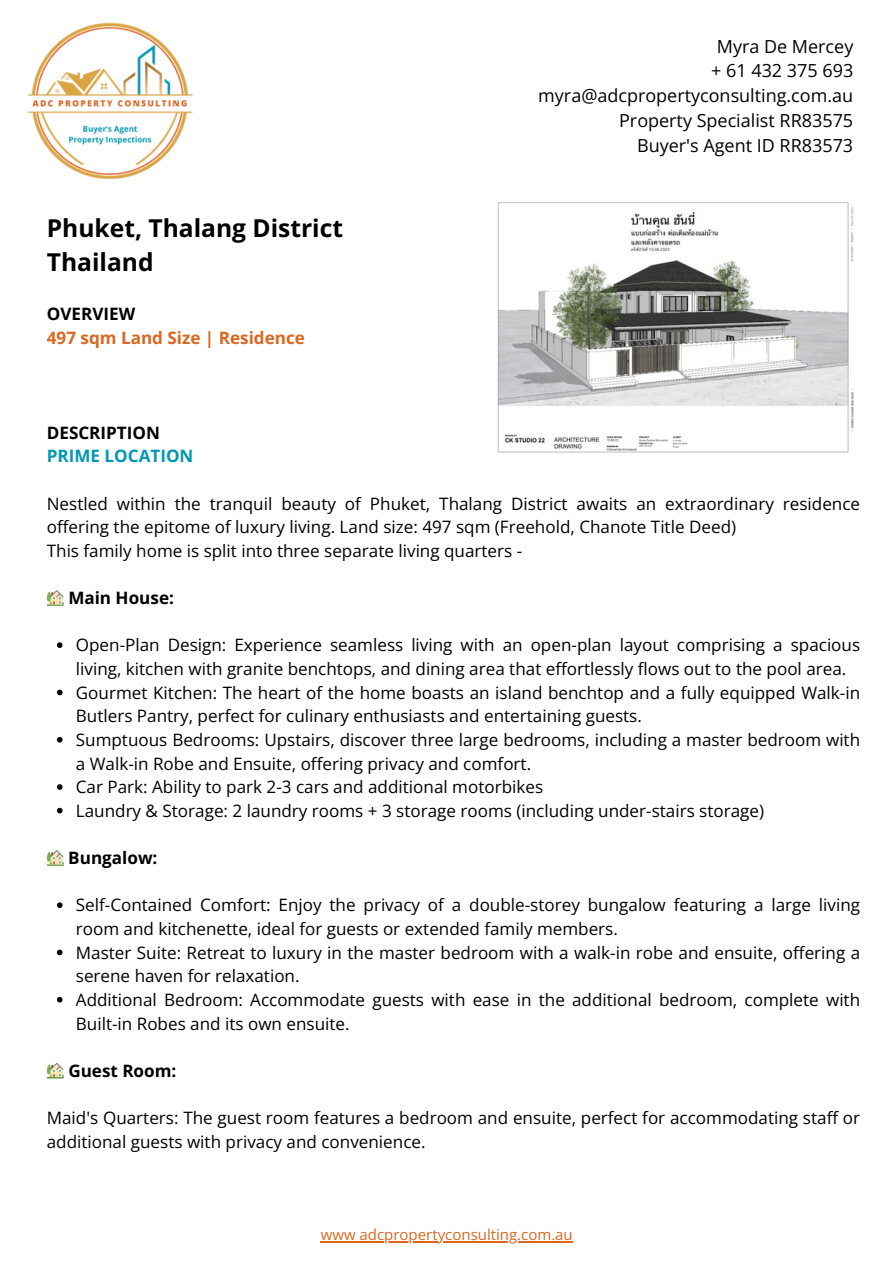
<style>
.page{position:relative;width:894px;height:1264px;background:#fff}
.page>*{position:absolute;margin:0;border:0;box-sizing:border-box;transform-origin:0 0}
.t1{font:700 24.6px/33.8px "Open Sans";color:#000}
.t2{font:18px/24.8px "Open Sans";color:#000;text-align:right}
.t3{font:17.1px/23.7px "Open Sans";color:#000}
.t4{font:700 17.1px/23.7px "Open Sans";color:#da6620}
.t5{font:700 17.1px "Open Sans";color:#000}
.t6{font:700 17.1px/23.7px "Open Sans";color:#0098b3}
.t7{font:15px "Open Sans";color:#da6620}
.s1{color:#000}
</style>
<div class="page">
<svg style="left:57px;top:642px;width:6px;height:6px"></svg>
<svg style="left:57px;top:689px;width:6px;height:6px"></svg>
<svg style="left:57px;top:737px;width:6px;height:5px"></svg>
<svg style="left:57px;top:784px;width:6px;height:5px"></svg>
<svg style="left:57px;top:807px;width:6px;height:6px"></svg>
<svg style="left:57px;top:902px;width:6px;height:6px"></svg>
<svg style="left:57px;top:949px;width:6px;height:6px"></svg>
<svg style="left:57px;top:996px;width:6px;height:6px"></svg>
<img style="left:27px;top:22px;width:166px;height:158px">
<img style="left:497px;top:202px;width:355px;height:251px">
<hr style="left:321px;top:1240px;width:251px;height:2px;background:#da6620">
<p class="t1" style="left:47px;top:211px;width:298px">Phuket, Thalang District<br>Thailand</p>
<h4 class="t4" style="left:47px;top:302px;width:259px"><span class="s1">OVERVIEW<br></span>497 sqm Land Size | Residence</h4>
<p class="t2" style="left:538px;top:33px;width:316px">Myra De Mercey<br>+ 61 432 375 693 myra@adcpropertyconsulting.com.au<br>Property Specialist RR83575<br>Buyer's Agent ID RR83573</p>
<h1 class="t6" style="left:47px;top:420px;width:148px"><span class="s1">DESCRIPTION<br></span>PRIME LOCATION</h1>
<h3 class="t3" style="left:47px;top:491px;width:814px">Nestled within the tranquil beauty of Phuket, Thalang District awaits an extraordinary residence offering the epitome of luxury living. Land size: 497 sqm (Freehold, Chanote Title Deed)<br>This family home is split into three separate living quarters -</h3>
<h2 class="t5" style="left:68px;top:586px;width:107px">Main House:</h2>
<h4 class="t3" style="left:76px;top:633px;width:785px">Open-Plan Design: Experience seamless living with an open-plan layout comprising a spacious living, kitchen with granite benchtops, and dining area that effortlessly flows out to the pool area.</h4>
<h4 class="t3" style="left:76px;top:680px;width:785px">Gourmet Kitchen: The heart of the home boasts an island benchtop and a fully equipped Walk-in<br>Butlers Pantry, perfect for culinary enthusiasts and entertaining guests.</h4>
<p class="t3" style="left:76px;top:727px;width:785px">Sumptuous Bedrooms: Upstairs, discover three large bedrooms, including a master bedroom with a Walk-in Robe and Ensuite, offering privacy and comfort.</p>
<p class="t3" style="left:76px;top:774px;width:468px">Car Park: Ability to park 2-3 cars and additional motorbikes</p>
<p class="t3" style="left:76px;top:798px;width:689px">Laundry &amp; Storage: 2 laundry rooms + 3 storage rooms (including under-stairs storage)</p>
<p class="t5" style="left:68px;top:845px;width:91px">Bungalow:</p>
<p class="t3" style="left:76px;top:892px;width:785px">Self-Contained Comfort: Enjoy the privacy of a double-storey bungalow featuring a large living room and kitchenette, ideal for guests or extended family members.</p>
<h4 class="t3" style="left:76px;top:940px;width:785px">Master Suite: Retreat to luxury in the master bedroom with a walk-in robe and ensuite, offering a serene haven for relaxation.</h4>
<p class="t3" style="left:76px;top:987px;width:785px">Additional Bedroom: Accommodate guests with ease in the additional bedroom, complete with<br>Built-in Robes and its own ensuite.</p>
<p class="t5" style="left:68px;top:1058px;width:110px">Guest Room:</p>
<p class="t3" style="left:47px;top:1105px;width:814px">Maid's Quarters: The guest room features a bedroom and ensuite, perfect for accommodating staff or additional guests with privacy and convenience.</p>
<p class="t7" style="left:321px;top:1223px;width:253px">www adcpropertyconsulting.com.au</p>
</div>
